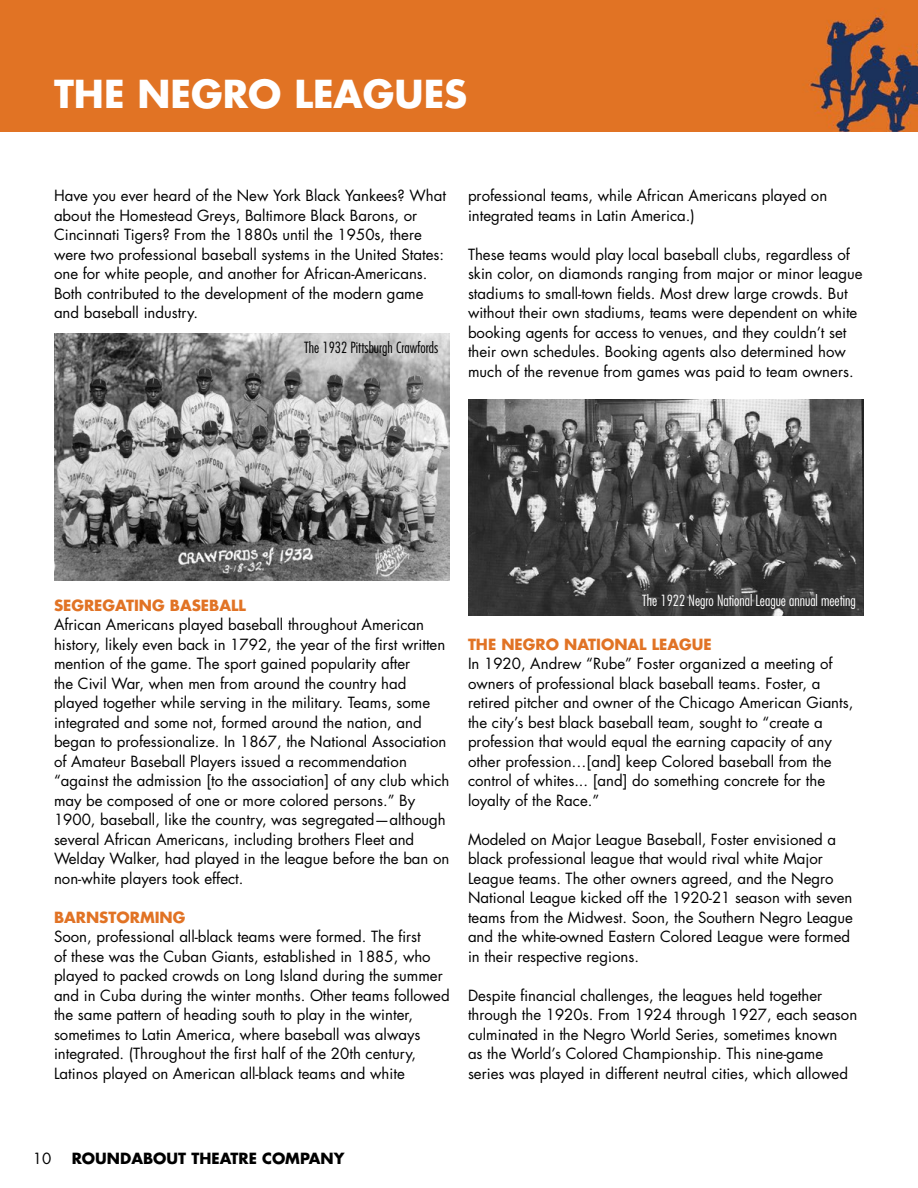
<style>
.page{position:relative;width:918px;height:1188px;background:#fff}
.page>*{position:absolute;margin:0;border:0;box-sizing:border-box;transform-origin:0 0}
.t1{font:700 37.5px "Futura Std";color:#fff}
.t2{font:15px/19.5px "Futura Std";color:#000}
.t3{font:700 15px "Futura Std";color:#e17325}
.t4{font:300 condensed 15px "Futura Std";color:#fff}
.t5{font:300 condensed 15px "Futura Std";color:#000}
.t6{font:700 15px "Futura Std";color:#000}
</style>
<div class="page">
<div style="left:0;top:0;width:918px;height:132px;background:#e17324"></div>
<img style="left:54px;top:333px;width:396px;height:248px">
<img style="left:468px;top:400px;width:396px;height:216px">
<h1 class="t1" style="left:54px;top:69px;width:415px">THE NEGRO LEAGUES</h1>
<p class="t2" style="left:54px;top:186px;width:394px">Have you ever heard of the New York Black Yankees? What about the Homestead Greys, Baltimore Black Barons, or Cincinnati Tigers? From the 1880s until the 1950s, there were two professional baseball systems in the United States: one for white people, and another for African-Americans.<br>Both contributed to the development of the modern game and baseball industry.</p>
<p class="t5" style="left:304px;top:338px;width:136px">The 1932 Pittsburgh Crawfords</p>
<p class="t2" style="left:468px;top:186px;width:361px">professional teams, while African Americans played on integrated teams in Latin America.)</p>
<p class="t2" style="left:468px;top:245px;width:396px">These teams would play local baseball clubs, regardless of skin color, on diamonds ranging from major or minor league stadiums to small-town fields. Most drew large crowds. But without their own stadiums, teams were dependent on white booking agents for access to venues, and they couldn’t set their own schedules. Booking agents also determined how much of the revenue from games was paid to team owners.</p>
<p class="t3" style="left:54px;top:595px;width:193px">SEGREGATING BASEBALL</p>
<p class="t2" style="left:54px;top:615px;width:397px">African Americans played baseball throughout American history, likely even back in 1792, the year of the first written mention of the game. The sport gained popularity after<br>the Civil War, when men from around the country had played together while serving in the military. Teams, some integrated and some not, formed around the nation, and began to professionalize. In 1867, the National Association of Amateur Baseball Players issued a recommendation “against the admission [to the association] of any club which may be composed of one or more colored persons.” By 1900, baseball, like the country, was segregated—although several African Americans, including brothers Fleet and Welday Walker, had played in the league before the ban on non-white players took effect.</p>
<p class="t3" style="left:54px;top:907px;width:133px">BARNSTORMING</p>
<p class="t2" style="left:54px;top:927px;width:397px">Soon, professional all-black teams were formed. The first<br>of these was the Cuban Giants, established in 1885, who played to packed crowds on Long Island during the summer and in Cuba during the winter months. Other teams followed the same pattern of heading south to play in the winter, sometimes to Latin America, where baseball was always integrated. (Throughout the first half of the 20th century, Latinos played on American all-black teams and white</p>
<p class="t4" style="left:642px;top:592px;width:215px">The 1922 Negro National League annual meeting</p>
<p class="t3" style="left:468px;top:634px;width:245px">THE NEGRO NATIONAL LEAGUE</p>
<p class="t2" style="left:468px;top:654px;width:387px">In 1920, Andrew “Rube” Foster organized a meeting of owners of professional black baseball teams. Foster, a retired pitcher and owner of the Chicago American Giants, the city’s best black baseball team, sought to “create a profession that would equal the earning capacity of any other profession…[and] keep Colored baseball from the control of whites... [and] do something concrete for the loyalty of the Race.”</p>
<p class="t2" style="left:468px;top:830px;width:386px">Modeled on Major League Baseball, Foster envisioned a black professional league that would rival white Major League teams. The other owners agreed, and the Negro National League kicked off the 1920-21 season with seven teams from the Midwest. Soon, the Southern Negro League and the white-owned Eastern Colored League were formed in their respective regions.</p>
<p class="t2" style="left:468px;top:986px;width:391px">Despite financial challenges, the leagues held together through the 1920s. From 1924 through 1927, each season culminated in the Negro World Series, sometimes known<br>as the World’s Colored Championship. This nine-game series was played in different neutral cities, which allowed</p>
<p class="t2" style="left:33px;top:1149px;width:20px">10</p>
<p class="t6" style="left:72px;top:1148px;width:274px">ROUNDABOUT THEATRE COMPANY</p>
</div>
